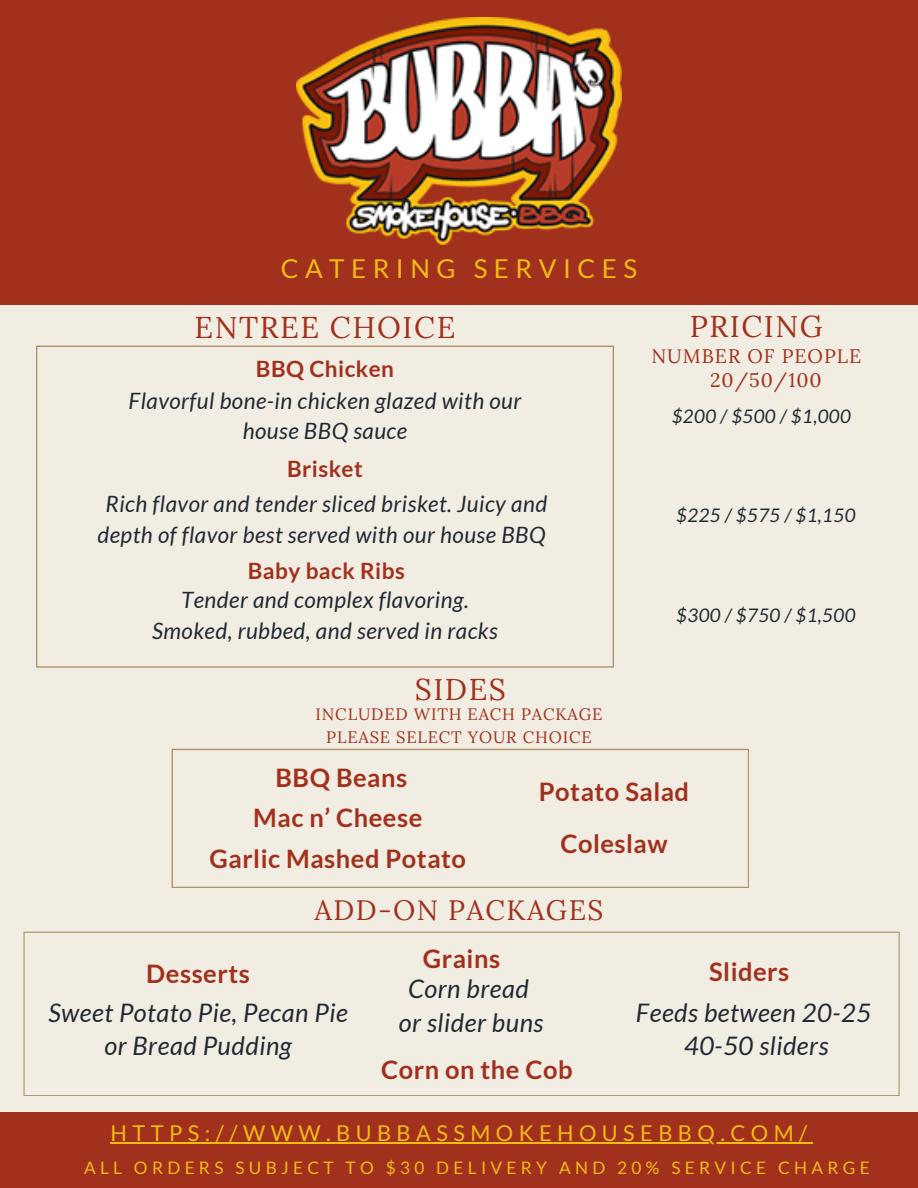
<style>
.page{position:relative;width:918px;height:1188px;background:#f1ede2}
.page>*{position:absolute;margin:0;border:0;box-sizing:border-box;transform-origin:0 0}
.t1{font:30px "Lora";letter-spacing:.05em;color:#a1301c}
.t2{font:28.05px "Lora";letter-spacing:.05em;color:#a1301c}
.t3{font:25.95px "Lato";letter-spacing:.25em;color:#f1bd13}
.t4{font:700 25.5px "Lato";letter-spacing:.02em;color:#a1301c}
.t5{font:italic 25.5px/33.8px "Lato";letter-spacing:.02em;color:#222933;text-align:center}
.t6{font:italic 22.5px/30.3px "Lato";letter-spacing:.02em;color:#222933;text-align:center}
.t7{font:700 22.5px "Lato";letter-spacing:.02em;color:#a1301c}
.t8{font:21.75px "Lato";letter-spacing:.25em;color:#f1bd13}
.t9{font:19.5px "Lora";letter-spacing:.05em;color:#a1301c}
.t10{font:italic 18.75px "Lato";letter-spacing:.02em;color:#222933}
.t11{font:17.25px "Lato";letter-spacing:.25em;color:#f1bd13}
.t12{font:16.5px "Lora";letter-spacing:.05em;color:#a1301c}
</style>
<div class="page">
<div style="left:0;top:0;width:918px;height:305px;background:#a1301c"></div>
<div style="left:0;top:1113px;width:918px;height:75px;background:#a1301c"></div>
<img style="left:296px;top:18px;width:325px;height:226px">
<svg style="left:36px;top:346px;width:578px;height:322px"></svg>
<hr style="left:111px;top:1142px;width:702px;height:2px;background:#f1bd13">
<svg style="left:172px;top:749px;width:577px;height:139px"></svg>
<svg style="left:23px;top:932px;width:877px;height:164px"></svg>
<p class="t3" style="left:281px;top:252px;width:358px">CATERING SERVICES</p>
<h2 class="t1" style="left:195px;top:308px;width:262px">ENTREE CHOICE</h2>
<h6 class="t7" style="left:256px;top:355px;width:140px">BBQ Chicken</h6>
<p class="t6" style="left:129px;top:385px;width:394px">Flavorful bone-in chicken glazed with our house BBQ sauce</p>
<h1 class="t7" style="left:287px;top:455px;width:77px">Brisket</h1>
<h1 class="t6" style="left:97px;top:489px;width:451px">Rich flavor and tender sliced brisket. Juicy and depth of flavor best served with our house BBQ</h1>
<h6 class="t7" style="left:248px;top:557px;width:159px">Baby back Ribs</h6>
<p class="t6" style="left:152px;top:584px;width:347px">Tender and complex flavoring.<br>Smoked, rubbed, and served in racks</p>
<p class="t1" style="left:415px;top:669px;width:93px">SIDES</p>
<h6 class="t12" style="left:316px;top:703px;width:288px">INCLUDED WITH EACH PACKAGE</h6>
<p class="t12" style="left:326px;top:726px;width:267px">PLEASE SELECT YOUR CHOICE</p>
<p class="t1" style="left:690px;top:307px;width:134px">PRICING</p>
<p class="t9" style="left:651px;top:344px;width:211px">NUMBER OF PEOPLE</p>
<p class="t9" style="left:710px;top:367px;width:113px">20/50/100</p>
<h3 class="t10" style="left:672px;top:405px;width:181px">$200 / $500 / $1,000</h3>
<h3 class="t10" style="left:676px;top:504px;width:181px">$225 / $575 / $1,150</h3>
<p class="t10" style="left:676px;top:603px;width:181px">$300 / $750 / $1,500</p>
<p class="t4" style="left:276px;top:761px;width:133px">BBQ Beans</p>
<h3 class="t4" style="left:253px;top:802px;width:170px">Mac n’ Cheese</h3>
<h3 class="t4" style="left:210px;top:843px;width:258px">Garlic Mashed Potato</h3>
<p class="t4" style="left:539px;top:776px;width:152px">Potato Salad</p>
<h1 class="t4" style="left:560px;top:828px;width:109px">Coleslaw</h1>
<h3 class="t2" style="left:315px;top:892px;width:290px">ADD-ON PACKAGES</h3>
<h3 class="t4" style="left:146px;top:958px;width:105px">Desserts</h3>
<h1 class="t5" style="left:48px;top:995px;width:301px">Sweet Potato Pie, Pecan Pie or Bread Pudding</h1>
<h4 class="t4" style="left:423px;top:943px;width:79px">Grains</h4>
<h4 class="t5" style="left:399px;top:971px;width:146px">Corn bread or slider buns</h4>
<h4 class="t4" style="left:381px;top:1054px;width:193px">Corn on the Cob</h4>
<h3 class="t4" style="left:709px;top:956px;width:82px">Sliders</h3>
<h3 class="t5" style="left:636px;top:995px;width:237px">Feeds between 20-25<br>40-50 sliders</h3>
<p class="t8" style="left:111px;top:1120px;width:698px">HTTPS://WWW.BUBBASSMOKEHOUSEBBQ.COM/</p>
<h3 class="t11" style="left:84px;top:1157px;width:787px">ALL ORDERS SUBJECT TO $30 DELIVERY AND 20% SERVICE CHARGE</h3>
</div>
